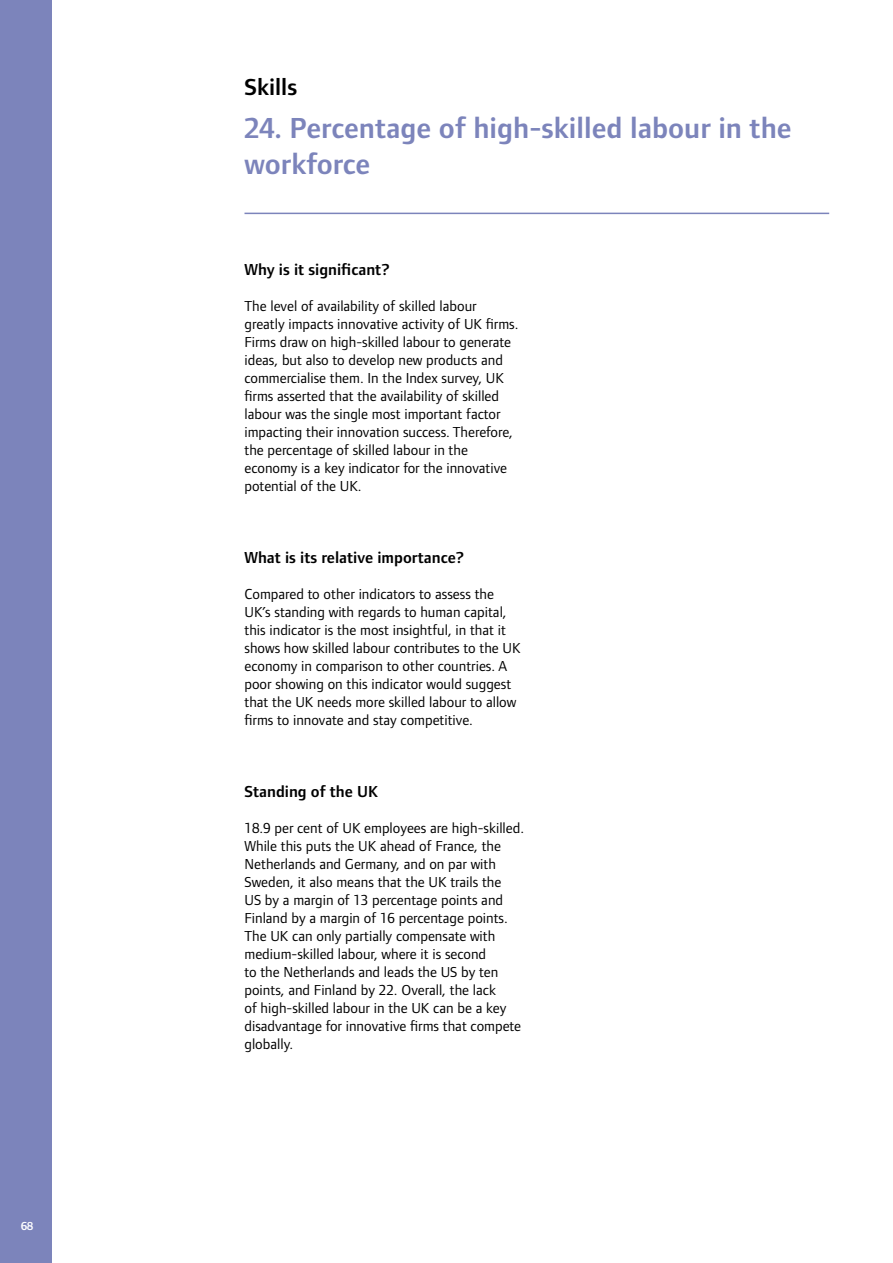
<style>
.page{position:relative;width:893px;height:1263px;background:#fff}
.page>*{position:absolute;margin:0;border:0;box-sizing:border-box;transform-origin:0 0}
.t1{font:600 30px/36px "Foundry Form Sans";color:#7c84bb}
.t2{font:600 24px "Foundry Form Sans";color:#000}
.t3{font:600 16.5px "Foundry Form Sans";color:#000}
.t4{font:15px/18px "Foundry Form Sans";color:#000}
.t5{font:600 12px "Foundry Form Sans";color:#fff}
</style>
<div class="page">
<div style="left:0;top:0;width:51px;height:1263px;background:#7c84bb"></div>
<hr style="left:244px;top:213px;width:585px;height:1px;background:#7c84bb">
<p class="t5" style="left:21px;top:1219px;width:13px">68</p>
<h2 class="t2" style="left:244px;top:74px;width:54px">Skills</h2>
<h1 class="t1" style="left:244px;top:110px;width:549px">24. Percentage of high-skilled labour in the workforce</h1>
<p class="t3" style="left:244px;top:260px;width:147px">Why is it significant?</p>
<p class="t4" style="left:244px;top:296px;width:275px">The level of availability of skilled labour greatly impacts innovative activity of UK firms.<br>Firms draw on high-skilled labour to generate ideas, but also to develop new products and commercialise them. In the Index survey, UK firms asserted that the availability of skilled labour was the single most important factor impacting their innovation success. Therefore, the percentage of skilled labour in the economy is a key indicator for the innovative potential of the UK.</p>
<p class="t3" style="left:244px;top:548px;width:221px">What is its relative importance?</p>
<p class="t4" style="left:244px;top:584px;width:278px">Compared to other indicators to assess the UK’s standing with regards to human capital, this indicator is the most insightful, in that it shows how skilled labour contributes to the UK economy in comparison to other countries. A poor showing on this indicator would suggest that the UK needs more skilled labour to allow firms to innovate and stay competitive.</p>
<p class="t3" style="left:244px;top:782px;width:135px">Standing of the UK</p>
<p class="t4" style="left:244px;top:818px;width:281px">18.9 per cent of UK employees are high-skilled.<br>While this puts the UK ahead of France, the Netherlands and Germany, and on par with Sweden, it also means that the UK trails the<br>US by a margin of 13 percentage points and Finland by a margin of 16 percentage points.<br>The UK can only partially compensate with medium-skilled labour, where it is second<br>to the Netherlands and leads the US by ten points, and Finland by 22. Overall, the lack<br>of high-skilled labour in the UK can be a key disadvantage for innovative firms that compete globally.</p>
</div>
